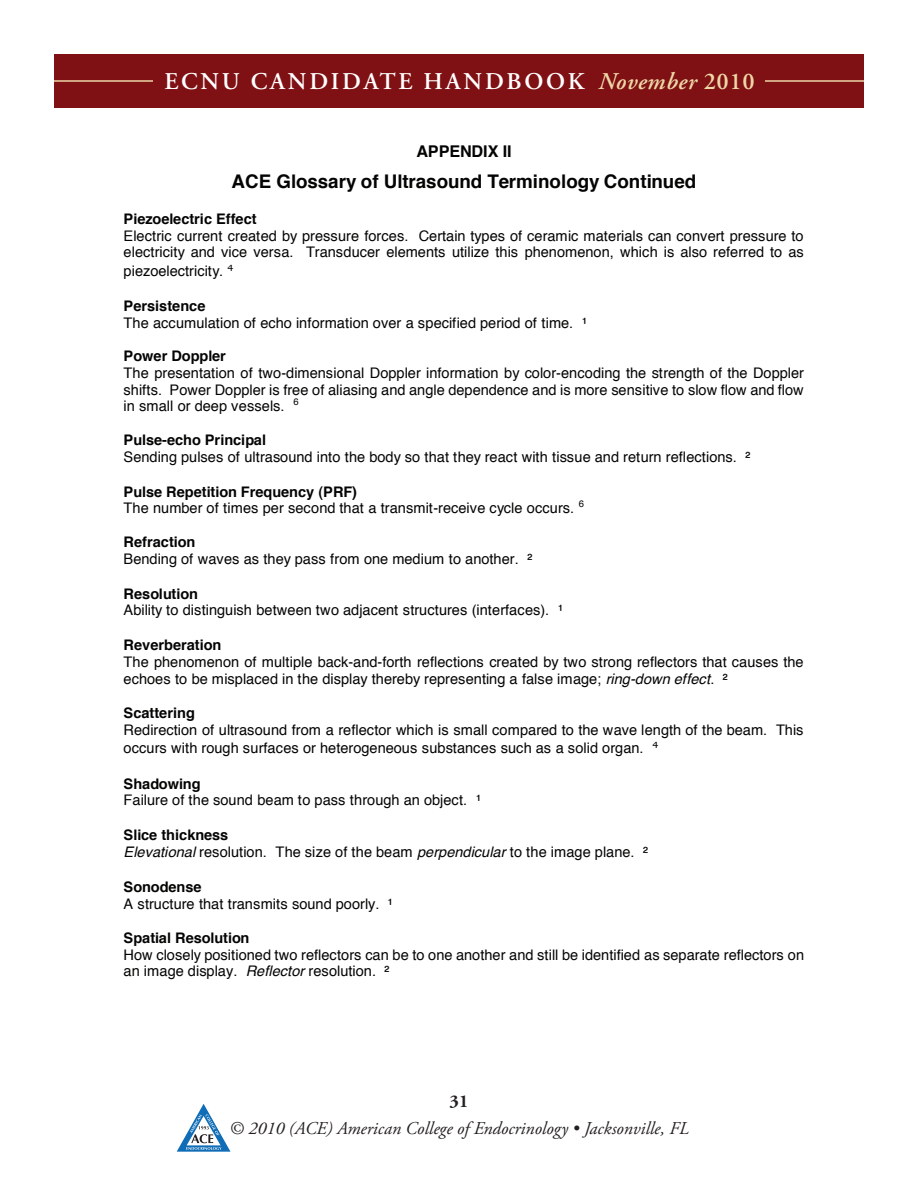
<style>
.page{position:relative;width:918px;height:1188px;background:#fff}
.page>*{position:absolute;margin:0;border:0;box-sizing:border-box;transform-origin:0 0}
.t1{font:600 24px "Adobe Garamond Pro";letter-spacing:.115em;color:#fff}
.t2{font:700 18.75px "Helvetica";color:#040503}
.t3{font:italic 18px "Adobe Garamond Pro";color:#231f20}
.t4{font:700 18px "Adobe Garamond Pro";color:#231f20}
.t5{font:700 16.2px "Helvetica";color:#040503}
.t6{font:14.55px/16.5px "Helvetica";color:#040503}
.t7{font:700 14.55px "Helvetica";color:#040503}
.t8{font:9.45px "Helvetica";color:#040503}
.s1{font-style:italic;color:#eed7a7}
.s2{color:#eed7a7}
.s3{font-style:italic}
.s4{font-weight:700}
</style>
<div class="page">
<svg style="left:177px;top:1104px;width:54px;height:48px"></svg>
<div style="left:55px;top:54px;width:809px;height:54px;background:#7f1013"></div>
<hr style="left:54px;top:80px;width:99px;height:2px;background:#eed7a7">
<hr style="left:765px;top:80px;width:99px;height:2px;background:#eed7a7">
<h1 class="t1" style="left:164px;top:68px;width:592px">ECNU CANDIDATE HANDBOOK <span class="s1">November</span> <span class="s2">2010</span></h1>
<p class="t5" style="left:417px;top:138px;width:97px">APPENDIX II</p>
<p class="t2" style="left:232px;top:166px;width:466px">ACE Glossary of Ultrasound Terminology Continued</p>
<p class="t7" style="left:124px;top:207px;width:135px">Piezoelectric Effect</p>
<p class="t6" style="left:124px;top:228px;width:682px">Electric current created by pressure forces. Certain types of ceramic materials can convert pressure to electricity and vice versa. Transducer elements utilize this phenomenon, which is also referred to as</p>
<p class="t6" style="left:124px;top:263px;width:101px">piezoelectricity.</p>
<p class="t7" style="left:124px;top:294px;width:83px">Persistence</p>
<p class="t6" style="left:124px;top:315px;width:465px">The accumulation of echo information over a specified period of time. ¹</p>
<p class="t7" style="left:124px;top:345px;width:104px">Power Doppler</p>
<p class="t6" style="left:124px;top:365px;width:682px;text-align:justify">The presentation of two-dimensional Doppler information by color-encoding the strength of the Doppler shifts. Power Doppler is free of aliasing and angle dependence and is more sensitive to slow flow and flow in small or deep vessels.</p>
<p class="t8" style="left:293px;top:394px;width:7px">6</p>
<p class="t7" style="left:124px;top:428px;width:144px">Pulse-echo Principal</p>
<p class="t6" style="left:124px;top:449px;width:628px">Sending pulses of ultrasound into the body so that they react with tissue and return reflections. ²</p>
<p class="t7" style="left:124px;top:480px;width:235px">Pulse Repetition Frequency (PRF)</p>
<p class="t6" style="left:124px;top:501px;width:452px">The number of times per second that a transmit-receive cycle occurs.</p>
<p class="t8" style="left:579px;top:496px;width:7px">6</p>
<p class="t7" style="left:124px;top:530px;width:73px">Refraction</p>
<p class="t6" style="left:124px;top:551px;width:410px">Bending of waves as they pass from one medium to another. ²</p>
<p class="t7" style="left:124px;top:582px;width:76px">Resolution</p>
<p class="t6" style="left:124px;top:603px;width:441px">Ability to distinguish between two adjacent structures (interfaces). ¹</p>
<p class="t7" style="left:124px;top:633px;width:99px">Reverberation</p>
<p class="t6" style="left:124px;top:654px;width:682px">The phenomenon of multiple back-and-forth reflections created by two strong reflectors that causes the echoes to be misplaced in the display thereby representing a false image; <span class="s3">ring-down effect</span>. ²</p>
<p class="t7" style="left:124px;top:701px;width:73px">Scattering</p>
<p class="t6" style="left:124px;top:721px;width:681px;line-height:18.5px">Redirection of ultrasound from a reflector which is small compared to the wave length of the beam. This occurs with rough surfaces or heterogeneous substances such as a solid organ.</p>
<p class="t7" style="left:124px;top:772px;width:79px">Shadowing</p>
<p class="t6" style="left:124px;top:792px;width:359px">Failure of the sound beam to pass through an object. ¹</p>
<p class="t6" style="left:124px;top:827px;width:526px;line-height:17.2px"><span class="s4">Slice thickness<br></span><span class="s3">Elevational</span> resolution. The size of the beam <span class="s3">perpendicular</span> to the image plane. ²</p>
<p class="t7" style="left:124px;top:875px;width:79px">Sonodense</p>
<p class="t6" style="left:124px;top:896px;width:270px">A structure that transmits sound poorly. ¹</p>
<p class="t7" style="left:124px;top:926px;width:127px">Spatial Resolution</p>
<p class="t6" style="left:124px;top:947px;width:682px">How closely positioned two reflectors can be to one another and still be identified as separate reflectors on an image display. <span class="s3">Reflector</span> resolution. ²</p>
<p class="t4" style="left:450px;top:1091px;width:20px">31</p>
<p class="t3" style="left:229px;top:1117px;width:461px">© 2010 (ACE) American College of Endocrinology • Jacksonville, FL</p>
</div>
